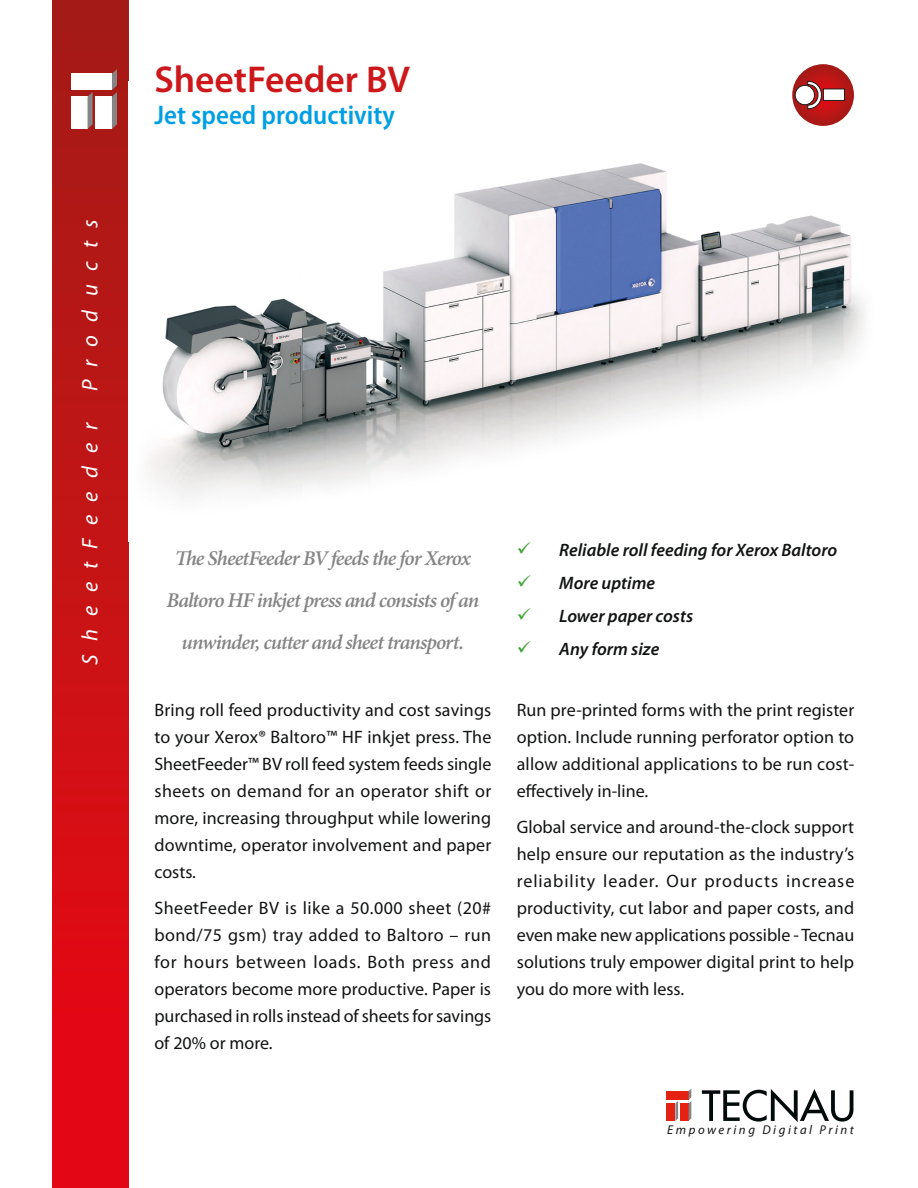
<style>
.page{position:relative;width:918px;height:1188px;background:#fff}
.page>*{position:absolute;margin:0;border:0;box-sizing:border-box;transform-origin:0 0}
.Titolo_Rosso{font:600 37.5px "Myriad Pro";color:#cd171a}
.Titolo_Blu{font:600 semi-condensed 27px "Myriad Pro";color:#009fe3}
.Testo_Laterale{font:italic 22.5px "Myriad Pro";letter-spacing:.59em;color:#fff}
.Testo_Frontale_Grigi{font:italic 600 21px/42px "Minion Pro";letter-spacing:-.045em;color:#868585;text-align:center}
.Testo_Frontale{font:18px/27px "Myriad Pro";letter-spacing:.005em;color:#121313;text-align:justify}
.t1{font:italic 600 18px "Myriad Pro";color:#121313}
.Testo_Motto{font:italic 12.75px "Myriad Pro";letter-spacing:.2em;color:#121313}
</style>
<div class="page">
<svg style="left:702px;top:1089px;width:151px;height:33px"></svg>
<div style="left:667px;top:1091px;width:22px;height:9px;background:#e42113"></div>
<div style="left:667px;top:1103px;width:8px;height:18px;background:#e42113"></div>
<svg style="left:675px;top:1101px;width:3px;height:20px"></svg>
<div style="left:680px;top:1103px;width:9px;height:18px;background:#e42113"></div>
<svg style="left:689px;top:1089px;width:2px;height:32px"></svg>
<div style="left:52px;top:0;width:77px;height:1188px;background:linear-gradient(to bottom,#a41e17,#eb0613)"></div>
<div style="left:71px;top:74px;width:41px;height:16px;background:#fff"></div>
<div style="left:71px;top:97px;width:17px;height:32px;background:#fff"></div>
<svg style="left:88px;top:92px;width:5px;height:37px"></svg>
<div style="left:96px;top:97px;width:16px;height:32px;background:#fff"></div>
<svg style="left:112px;top:69px;width:5px;height:60px"></svg>
<img style="left:146px;top:82px;width:719px;height:416px">
<svg style="left:792px;top:64px;width:62px;height:62px;background:#b31c1b"></svg>
<div style="left:795px;top:85px;width:20px;height:20px;background:#fff;border-radius:50%"></div>
<div style="left:795px;top:85px;width:20px;height:20px;border:1px solid #1d1d1b;border-radius:50%"></div>
<div style="left:823px;top:89px;width:22px;height:11px;background:#fff"></div>
<div style="left:823px;top:89px;width:22px;height:12px;border:1px solid #1d1d1b"></div>
<svg style="left:807px;top:81px;width:19px;height:28px"></svg>
<p class="Testo_Laterale" style="left:76px;top:391px;width:173px;rotate:-90deg">Products</p>
<p class="Testo_Laterale" style="left:76px;top:665px;width:244px;rotate:-90deg">SheetFeeder</p>
<p class="Titolo_Rosso" style="left:154px;top:55px;width:257px">SheetFeeder BV</p>
<p class="Titolo_Blu" style="left:154px;top:98px;width:242px">Jet speed productivity</p>
<p class="Testo_Frontale_Grigi" style="left:167px;top:537px;width:314px">The SheetFeeder BV feeds the for Xerox<br>Baltoro HF inkjet press and consists of an unwinder, cutter and sheet transport.</p>
<p class="Testo_Frontale" style="left:154px;top:697px;width:338px">Bring roll feed productivity and cost savings to your Xerox® Baltoro™ HF inkjet press. The SheetFeeder™ BV roll feed system feeds single sheets on demand for an operator shift or more, increasing throughput while lowering downtime, operator involvement and paper costs.</p>
<p class="Testo_Frontale" style="left:154px;top:894px;width:338px">SheetFeeder BV is like a 50.000 sheet (20# bond/75 gsm) tray added to Baltoro – run for hours between loads. Both press and operators become more productive. Paper is purchased in rolls instead of sheets for savings of 20% or more.</p>
<p class="t1" style="left:559px;top:539px;width:280px">Reliable roll feeding for Xerox Baltoro</p>
<p class="t1" style="left:559px;top:572px;width:97px">More uptime</p>
<p class="t1" style="left:559px;top:605px;width:135px">Lower paper costs</p>
<p class="t1" style="left:559px;top:638px;width:102px">Any form size</p>
<p class="Testo_Frontale" style="left:517px;top:697px;width:339px">Run pre-printed forms with the print register option. Include running perforator option to allow additional applications to be run cost&shy;effectively in-line.</p>
<p class="Testo_Frontale" style="left:517px;top:813px;width:339px">Global service and around-the-clock support help ensure our reputation as the industry’s reliability leader. Our products increase productivity, cut labor and paper costs, and even make new applications possible - Tecnau solutions truly empower digital print to help you do more with less.</p>
<p class="Testo_Motto" style="left:667px;top:1122px;width:188px">Empowering Digital Print</p>
</div>
